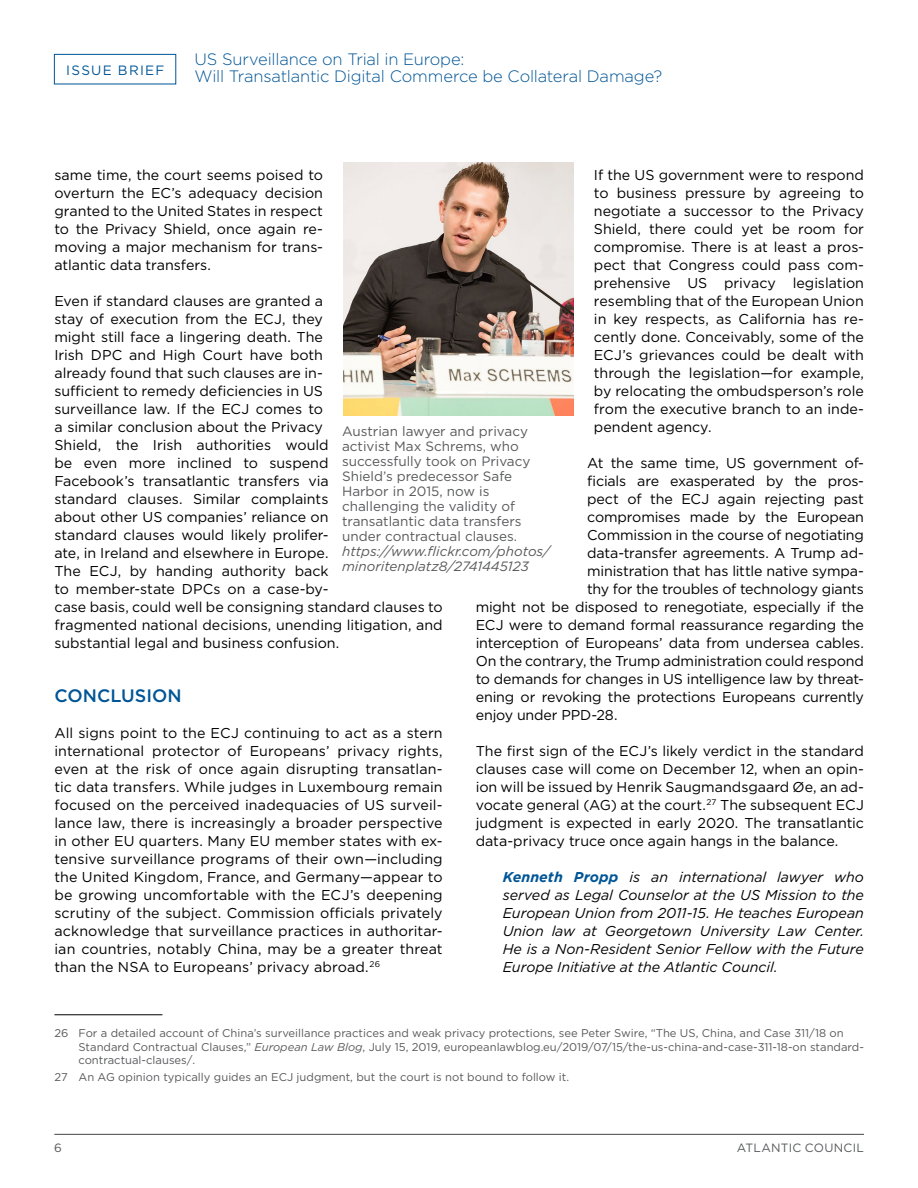
<style>
.page{position:relative;width:918px;height:1188px;background:#fff}
.page>*{position:absolute;margin:0;border:0;box-sizing:border-box;transform-origin:0 0}
.t1{font:500 18px "Gotham";letter-spacing:.005em;color:#005596}
.t2{font:300 16.5px/16.5px "Gotham";letter-spacing:-.01em;color:#005596}
.t3{font:14.25px/18px "Gotham";letter-spacing:-.005em;color:#000;text-align:justify}
.t4{font:italic 14.25px/18px "Gotham";letter-spacing:-.01em;color:#000;text-align:justify}
.t5{font:13.5px/15px "Gotham";color:#58595b}
.t6{font:italic 13.5px/15px "Gotham";color:#58595b}
.t7{font:13.5px "Gotham";letter-spacing:.095em;color:#005596}
.t8{font:12px "Gotham";letter-spacing:.02em;color:#58595b}
.t9{font:11.25px/13.5px "Gotham";color:#58595b}
.s1{font-weight:700;color:#005596}
.s2{font-style:italic}
</style>
<div class="page">
<hr style="left:54px;top:1134px;width:810px;height:1px;background:#58595b">
<div style="left:54px;top:54px;width:122px;height:30px;border:1px solid #005596"></div>
<hr style="left:54px;top:1015px;width:108px;height:1px;background:#000">
<img style="left:343px;top:162px;width:231px;height:254px">
<p class="t7" style="left:66px;top:61px;width:100px">ISSUE BRIEF</p>
<p class="t2" style="left:194px;top:51px;width:469px">US Surveillance on Trial in Europe:<br>Will Transatlantic Digital Commerce be Collateral Damage?</p>
<p class="t3" style="left:594px;top:166px;width:272px">If the US government were to respond to business pressure by agreeing to negotiate a successor to the Privacy Shield, there could yet be room for compromise. There is at least a pros&shy;pect that Congress could pass com&shy;prehensive US privacy legislation resembling that of the European Union in key respects, as California has re&shy;cently done. Conceivably, some of the ECJ’s grievances could be dealt with through the legislation—for example, by relocating the ombudsperson’s role from the executive branch to an inde&shy;pendent agency.</p>
<p class="t3" style="left:587px;top:454px;width:278px">At the same time, US government of-</p>
<p class="t3" style="left:587px;top:472px;width:278px">ficials are exasperated by the pros-</p>
<p class="t3" style="left:587px;top:490px;width:278px">pect of the ECJ again rejecting past</p>
<p class="t3" style="left:587px;top:508px;width:278px">compromises made by the European</p>
<p class="t3" style="left:587px;top:526px;width:278px">Commission in the course of negotiating</p>
<p class="t3" style="left:587px;top:544px;width:278px">data-transfer agreements. A Trump ad-</p>
<p class="t3" style="left:587px;top:562px;width:278px">ministration that has little native sympa-</p>
<p class="t3" style="left:587px;top:580px;width:278px">thy for the troubles of technology giants</p>
<p class="t3" style="left:476px;top:598px;width:390px">might not be disposed to renegotiate, especially if the</p>
<p class="t3" style="left:476px;top:616px;width:390px">ECJ were to demand formal reassurance regarding the</p>
<p class="t3" style="left:476px;top:634px;width:390px">interception of Europeans’ data from undersea cables.</p>
<p class="t3" style="left:476px;top:652px;width:390px">On the contrary, the Trump administration could respond</p>
<p class="t3" style="left:476px;top:670px;width:390px">to demands for changes in US intelligence law by threat-</p>
<p class="t3" style="left:476px;top:688px;width:390px">ening or revoking the protections Europeans currently</p>
<p class="t3" style="left:476px;top:706px;width:143px">enjoy under PPD-28.</p>
<p class="t3" style="left:476px;top:742px;width:390px">The first sign of the ECJ’s likely verdict in the standard clauses case will come on December 12, when an opin&shy;ion will be issued by Henrik Saugmandsgaard Øe, an ad&shy;vocate general (AG) at the court.<sup>27</sup> The subsequent ECJ judgment is expected in early 2020. The transatlantic data-privacy truce once again hangs in the balance.</p>
<p class="t4" style="left:503px;top:868px;width:363px"><span class="s1">Kenneth Propp</span> is an international lawyer who served as Legal Counselor at the US Mission to the European Union from 2011-15. He teaches European Union law at Georgetown University Law Center.<br>He is a Non-Resident Senior Fellow with the Future Europe Initiative at the Atlantic Council.</p>
<p class="t3" style="left:54px;top:166px;width:270px">same time, the court seems poised to overturn the EC’s adequacy decision granted to the United States in respect to the Privacy Shield, once again re&shy;moving a major mechanism for trans&shy;atlantic data transfers.</p>
<p class="t3" style="left:54px;top:292px;width:390px;text-align:left">Even if standard clauses are granted a<br>stay of execution from the ECJ, they<br>might still face a lingering death. The<br>Irish DPC and High Court have both<br>already found that such clauses are in-<br>sufficient to remedy deficiencies in US<br>surveillance law. If the ECJ comes to<br>a similar conclusion about the Privacy<br>Shield, the Irish authorities would<br>be even more inclined to suspend<br>Facebook’s transatlantic transfers via<br>standard clauses. Similar complaints<br>about other US companies’ reliance on<br>standard clauses would likely prolifer-<br>ate, in Ireland and elsewhere in Europe.<br>The ECJ, by handing authority back<br>to member-state DPCs on a case-by-<br>case basis, could well be consigning standard clauses to fragmented national decisions, unending litigation, and substantial legal and business confusion.</p>
<p class="t1" style="left:54px;top:684px;width:129px">CONCLUSION</p>
<p class="t3" style="left:54px;top:724px;width:390px">All signs point to the ECJ continuing to act as a stern international protector of Europeans’ privacy rights, even at the risk of once again disrupting transatlan&shy;tic data transfers. While judges in Luxembourg remain focused on the perceived inadequacies of US surveil&shy;lance law, there is increasingly a broader perspective in other EU quarters. Many EU member states with ex&shy;tensive surveillance programs of their own—including the United Kingdom, France, and Germany—appear to be growing uncomfortable with the ECJ’s deepening scrutiny of the subject. Commission officials privately acknowledge that surveillance practices in authoritar&shy;ian countries, notably China, may be a greater threat than the NSA to Europeans’ privacy abroad.<sup>26</sup></p>
<p class="t5" style="left:342px;top:423px;width:190px">Austrian lawyer and privacy activist Max Schrems, who successfully took on Privacy<br>Shield’s predecessor Safe<br>Harbor in 2015, now is challenging the validity of transatlantic data transfers under contractual clauses.</p>
<p class="t6" style="left:342px;top:543px;width:210px">https://www.flickr.com/photos/ minoritenplatz8/2741445123</p>
<p class="t9" style="left:78px;top:1026px;width:787px;text-indent:-24px">26 For a detailed account of China’s surveillance practices and weak privacy protections, see Peter Swire, “The US, China, and Case 311/18 on<br>Standard Contractual Clauses,” <span class="s2">European Law Blog</span>, July 15, 2019, europeanlawblog.eu/2019/07/15/the-us-china-and-case-311-18-on standard&shy;contractual-clauses/.</p>
<p class="t9" style="left:54px;top:1070px;width:516px">27 An AG opinion typically guides an ECJ judgment, but the court is not bound to follow it.</p>
<p class="t8" style="left:54px;top:1140px;width:9px">6</p>
<p class="t8" style="left:737px;top:1140px;width:129px">ATLANTIC COUNCIL</p>
</div>
